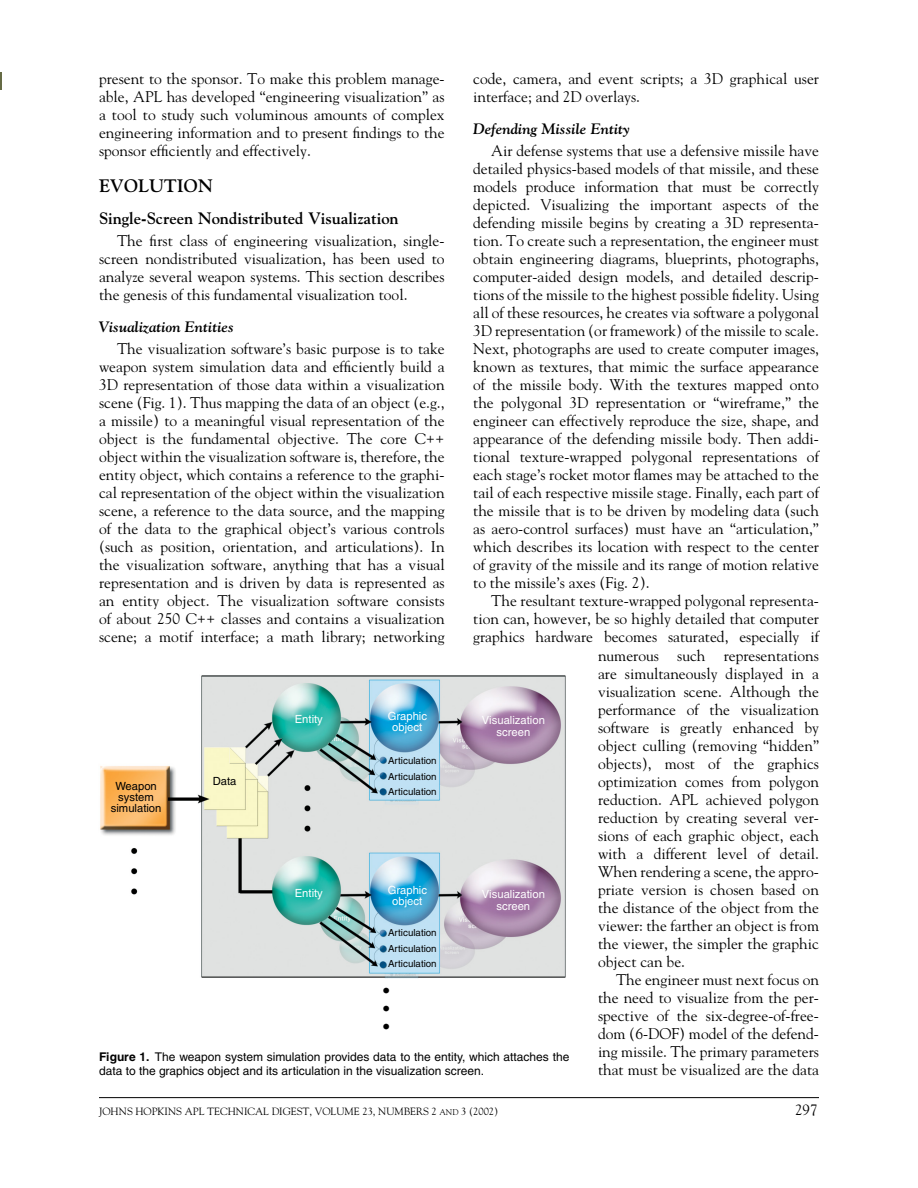
<style>
.page{position:relative;width:918px;height:1188px;background:#fff}
.page>*{position:absolute;margin:0;border:0;box-sizing:border-box;transform-origin:0 0}
.Head_1{font:700 18px "Hopkins Goudy";color:#000}
.t1{font:18px/18px "Helvetica";color:#000;text-align:justify}
.Head_2{font:700 16.5px "Hopkins Goudy";color:#000}
.Body_Copy{font:15.45px/18px "Hopkins Goudy";color:#000;text-align:justify}
.Head_3{font:italic 700 15px "Hopkins Goudy";color:#000}
.t2{font:15px "Hopkins Goudy";color:#000}
.Figure_Caption{font:12px/13.5px "Helvetica";color:#000}
.t3{font:11.25px/11.2px "Helvetica";color:#fff;text-align:center}
.t4{font:11.25px/11.2px "Helvetica";color:#000;text-align:center}
.t5{font:10.5px "Hopkins Goudy";color:#000}
.t6{font:9.75px/15.5px "Helvetica";color:#000;text-align:justify}
.s1{font-weight:700}
.s2{font-size:8.4px}
</style>
<div class="page">
<hr style="left:99px;top:1097px;width:720px;height:1px;background:#000">
<svg style="left:0;top:72px;width:1px;height:18px"></svg>
<img style="left:100px;top:675px;width:466px;height:303px">
<p class="Body_Copy" style="left:99px;top:70px;width:347px">present to the sponsor. To make this problem manage&shy;able, APL has developed “engineering visualization” as a tool to study such voluminous amounts of complex engineering information and to present findings to the sponsor efficiently and effectively.</p>
<p class="Head_1" style="left:99px;top:175px;width:115px">EVOLUTION</p>
<p class="Head_2" style="left:99px;top:208px;width:301px">Single-Screen Nondistributed Visualization</p>
<p class="Body_Copy" style="left:99px;top:232px;width:347px;text-indent:18px">The first class of engineering visualization, single&shy;screen nondistributed visualization, has been used to analyze several weapon systems. This section describes the genesis of this fundamental visualization tool.</p>
<p class="Head_3" style="left:99px;top:317px;width:137px">Visualization Entities</p>
<p class="Body_Copy" style="left:99px;top:340px;width:347px;text-indent:18px">The visualization software’s basic purpose is to take weapon system simulation data and efficiently build a 3D representation of those data within a visualization scene (Fig. 1). Thus mapping the data of an object (e.g., a missile) to a meaningful visual representation of the object is the fundamental objective. The core C++ object within the visualization software is, therefore, the entity object, which contains a reference to the graphi&shy;cal representation of the object within the visualization scene, a reference to the data source, and the mapping of the data to the graphical object’s various controls (such as position, orientation, and articulations). In the visualization software, anything that has a visual representation and is driven by data is represented as an entity object. The visualization software consists of about 250 C++ classes and contains a visualization scene; a motif interface; a math library; networking</p>
<p class="Body_Copy" style="left:473px;top:70px;width:347px">code, camera, and event scripts; a 3D graphical user interface; and 2D overlays.</p>
<p class="Head_3" style="left:473px;top:119px;width:158px">Defending Missile Entity</p>
<p class="Body_Copy" style="left:473px;top:142px;width:347px;text-indent:18px">Air defense systems that use a defensive missile have detailed physics-based models of that missile, and these models produce information that must be correctly depicted. Visualizing the important aspects of the defending missile begins by creating a 3D representa&shy;tion. To create such a representation, the engineer must obtain engineering diagrams, blueprints, photographs, computer-aided design models, and detailed descrip&shy;tions of the missile to the highest possible fidelity. Using all of these resources, he creates via software a polygonal 3D representation (or framework) of the missile to scale.<br>Next, photographs are used to create computer images, known as textures, that mimic the surface appearance of the missile body. With the textures mapped onto the polygonal 3D representation or “wireframe,” the engineer can effectively reproduce the size, shape, and appearance of the defending missile body. Then addi&shy;tional texture-wrapped polygonal representations of each stage’s rocket motor flames may be attached to the tail of each respective missile stage. Finally, each part of the missile that is to be driven by modeling data (such as aero-control surfaces) must have an “articulation,” which describes its location with respect to the center of gravity of the missile and its range of motion relative to the missile’s axes (Fig. 2).</p>
<p class="Body_Copy" style="left:473px;top:592px;width:347px;text-indent:18px">The resultant texture-wrapped polygonal representa&shy;tion can, however, be so highly detailed that computer graphics hardware becomes saturated, especially if</p>
<p class="t4" style="left:115px;top:780px;width:43px">Weapon</p>
<p class="t4" style="left:111px;top:791px;width:52px">system simulation</p>
<p class="t4" style="left:213px;top:775px;width:25px">Data</p>
<p class="t3" style="left:295px;top:713px;width:30px">Entity</p>
<p class="t3" style="left:388px;top:710px;width:41px">Graphic object</p>
<p class="t3" style="left:482px;top:715px;width:65px">Visualization screen</p>
<p class="t6" style="left:388px;top:753px;width:50px">Articulation Articulation Articulation</p>
<p class="t3" style="left:295px;top:887px;width:30px">Entity</p>
<p class="t3" style="left:388px;top:884px;width:41px">Graphic object</p>
<p class="t3" style="left:482px;top:889px;width:65px">Visualization screen</p>
<p class="t6" style="left:388px;top:925px;width:50px">Articulation Articulation Articulation</p>
<p class="t1" style="left:383px;top:982px;width:8px">• • •</p>
<p class="Figure_Caption" style="left:99px;top:1050px;width:472px"><span class="s1">Figure 1.</span> The weapon system simulation provides data to the entity, which attaches the data to the graphics object and its articulation in the visualization screen.</p>
<p class="Body_Copy" style="left:598px;top:647px;width:223px">numerous such representations are simultaneously displayed in a visualization scene. Although the performance of the visualization software is greatly enhanced by object culling (removing “hidden” objects), most of the graphics optimization comes from polygon reduction. APL achieved polygon reduction by creating several ver&shy;sions of each graphic object, each with a different level of detail.<br>When rendering a scene, the appro&shy;priate version is chosen based on the distance of the object from the viewer: the farther an object is from the viewer, the simpler the graphic object can be.</p>
<p class="Body_Copy" style="left:598px;top:971px;width:223px;text-indent:18px">The engineer must next focus on the need to visualize from the per&shy;spective of the six-degree-of-free&shy;dom (6-DOF) model of the defend&shy;ing missile. The primary parameters that must be visualized are the data</p>
<p class="t5" style="left:99px;top:1105px;width:401px">JOHNS HOPKINS APL TECHNICAL DIGEST, VOLUME 23, NUMBERS 2 <span class="s2">and</span> 3 (2002)</p>
<p class="t2" style="left:795px;top:1101px;width:24px">297</p>
</div>
